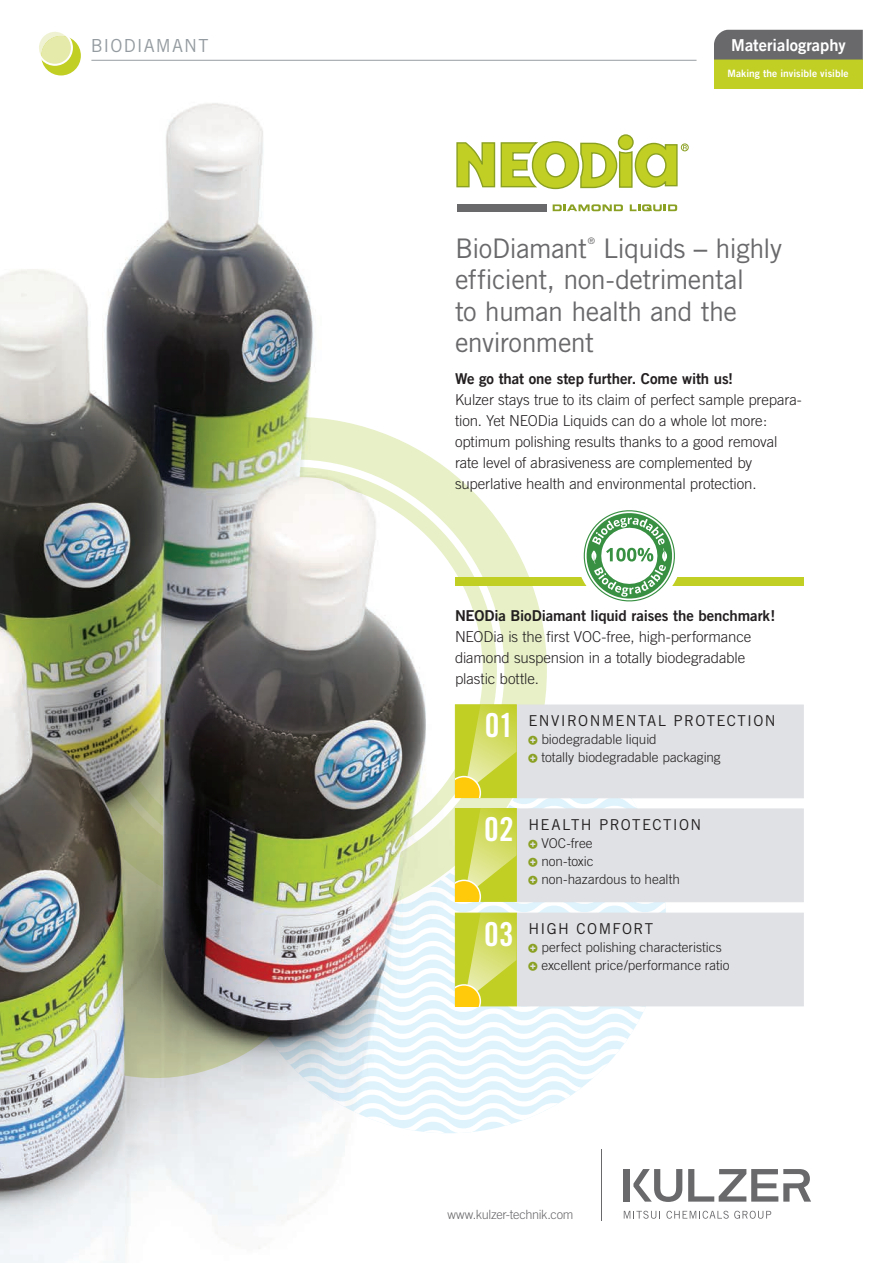
<style>
.page{position:relative;width:893px;height:1263px;background:#fff}
.page>*{position:absolute;margin:0;border:0;box-sizing:border-box;transform-origin:0 0}
.t1{font:33px "Trade Gothic Bold Cond Twenty";color:#fff}
.t2{font:27px/31.5px "Trade Gothic";letter-spacing:-.025em;color:#69696c}
.t3{font:18px "Trade Gothic";letter-spacing:.065em;color:#959ca1}
.t4{font:16.5px "Trade Gothic LT Com Bd 2";color:#fff}
.t5{font:300 15px/21px "Trade Gothic";letter-spacing:-.005em;color:#231f20}
.t6{font:15px "Trade Gothic";letter-spacing:.085em;color:#231f20}
.t7{font:15px "Trade Gothic Bold Two";letter-spacing:-.01em;color:#231f20}
.t8{font:15px "Trade Gothic LT Com Bd 2";letter-spacing:-.005em;color:#231f20}
.t9{font:300 13.5px/18px "Trade Gothic";color:#231f20}
.t10{font:300 12.75px "Trade Gothic";letter-spacing:-.025em;color:#69696c}
.t11{font:10.2px "Trade Gothic LT Com Bd 2";color:#fff}
.t12{font:9px "Trade Gothic";color:#69696c}
.s1{font-family:"Trade Gothic Bold Cond Twenty"}
</style>
<div class="page">
<div style="left:40px;top:417px;width:507px;height:507px;background:#e7f0c7;border-radius:50%"></div>
<svg style="left:468px;top:497px;width:36px;height:207px"></svg>
<div style="left:714px;top:59px;width:149px;height:29px;background:#c1ce23"></div>
<div style="left:714px;top:30px;width:149px;height:30px;background:#69696c"></div>
<div style="left:455px;top:577px;width:349px;height:9px;background:#c1ce23"></div>
<div style="left:516px;top:705px;width:288px;height:93px;background:#dfe1e4"></div>
<div style="left:516px;top:808px;width:288px;height:94px;background:#dfe1e4;border:1px solid #dfe1e4"></div>
<div style="left:516px;top:913px;width:288px;height:93px;background:#dfe1e4"></div>
<div style="left:457px;top:204px;width:89px;height:7px;background:#69696c"></div>
<div style="left:618px;top:134px;width:16px;height:16px;border:1px solid #8aa022;border-radius:50%"></div>
<div style="left:681px;top:143px;width:8px;height:8px;border:1px solid #8aa022;border-radius:50%"></div>
<svg style="left:468px;top:135px;width:219px;height:54px"></svg>
<svg style="left:553px;top:204px;width:70px;height:7px"></svg>
<svg style="left:630px;top:204px;width:47px;height:7px"></svg>
<svg style="left:581px;top:510px;width:97px;height:92px"></svg>
<img style="left:1px;top:75px;width:467px;height:1188px">
<hr style="left:91px;top:60px;width:605px;height:1px;background:#959ca1">
<div style="left:41px;top:36px;width:40px;height:39px;background:#c1ce23;border-radius:50%"></div>
<svg style="left:39px;top:32px;width:34px;height:34px"></svg>
<hr style="left:601px;top:1149px;width:1px;height:72px;background:#69696c">
<svg style="left:624px;top:1211px;width:36px;height:8px"></svg>
<svg style="left:666px;top:1211px;width:105px;height:8px"></svg>
<div style="left:624px;top:1169px;width:6px;height:32px;background:#69696c"></div>
<svg style="left:688px;top:1169px;width:123px;height:32px"></svg>
<svg style="left:633px;top:1169px;width:49px;height:33px"></svg>
<img style="left:231px;top:704px;width:435px;height:429px">
<p class="t3" style="left:91px;top:34px;width:119px">BIODIAMANT</p>
<p class="t4" style="left:731px;top:34px;width:116px">Materialography</p>
<p class="t11" style="left:728px;top:67px;width:122px">Making the invisible visible</p>
<h2 class="t2" style="left:455px;top:232px;width:134px">BioDiamant</h2>
<p class="t12" style="left:588px;top:235px;width:9px">®</p>
<h2 class="t2" style="left:455px;top:232px;width:329px;text-indent:148px">Liquids <span class="s1">–</span> highly efficient, non-detrimental<br>to human health and the environment</h2>
<p class="t8" style="left:455px;top:369px;width:280px">We go that one step further. Come with us!</p>
<p class="t5" style="left:455px;top:389px;width:348px">Kulzer stays true to its claim of perfect sample prepara&shy;tion. Yet NEODia Liquids can do a whole lot more: optimum polishing results thanks to a good removal rate level of abrasiveness are complemented by superlative health and environmental protection.</p>
<p class="t7" style="left:455px;top:606px;width:322px">NEODia BioDiamant liquid raises the benchmark!</p>
<p class="t5" style="left:455px;top:626px;width:298px">NEODia is the first VOC-free, high-performance diamond suspension in a totally biodegradable plastic bottle.</p>
<h1 class="t1" style="left:485px;top:706px;width:31px">01</h1>
<p class="t6" style="left:529px;top:711px;width:249px">ENVIRONMENTAL PROTECTION</p>
<p class="t9" style="left:541px;top:730px;width:181px">biodegradable liquid<br>totally biodegradable packaging</p>
<h1 class="t1" style="left:484px;top:809px;width:31px">02</h1>
<h1 class="t1" style="left:484px;top:914px;width:31px">03</h1>
<p class="t6" style="left:529px;top:815px;width:174px">HEALTH PROTECTION</p>
<p class="t9" style="left:541px;top:833px;width:140px">VOC-free<br>non-toxic non-hazardous to health</p>
<p class="t6" style="left:529px;top:919px;width:105px">High Comfort</p>
<p class="t9" style="left:541px;top:938px;width:190px">perfect polishing characteristics excellent price/performance ratio</p>
<p class="t10" style="left:447px;top:1206px;width:128px">www.kulzer-technik.com</p>
</div>
